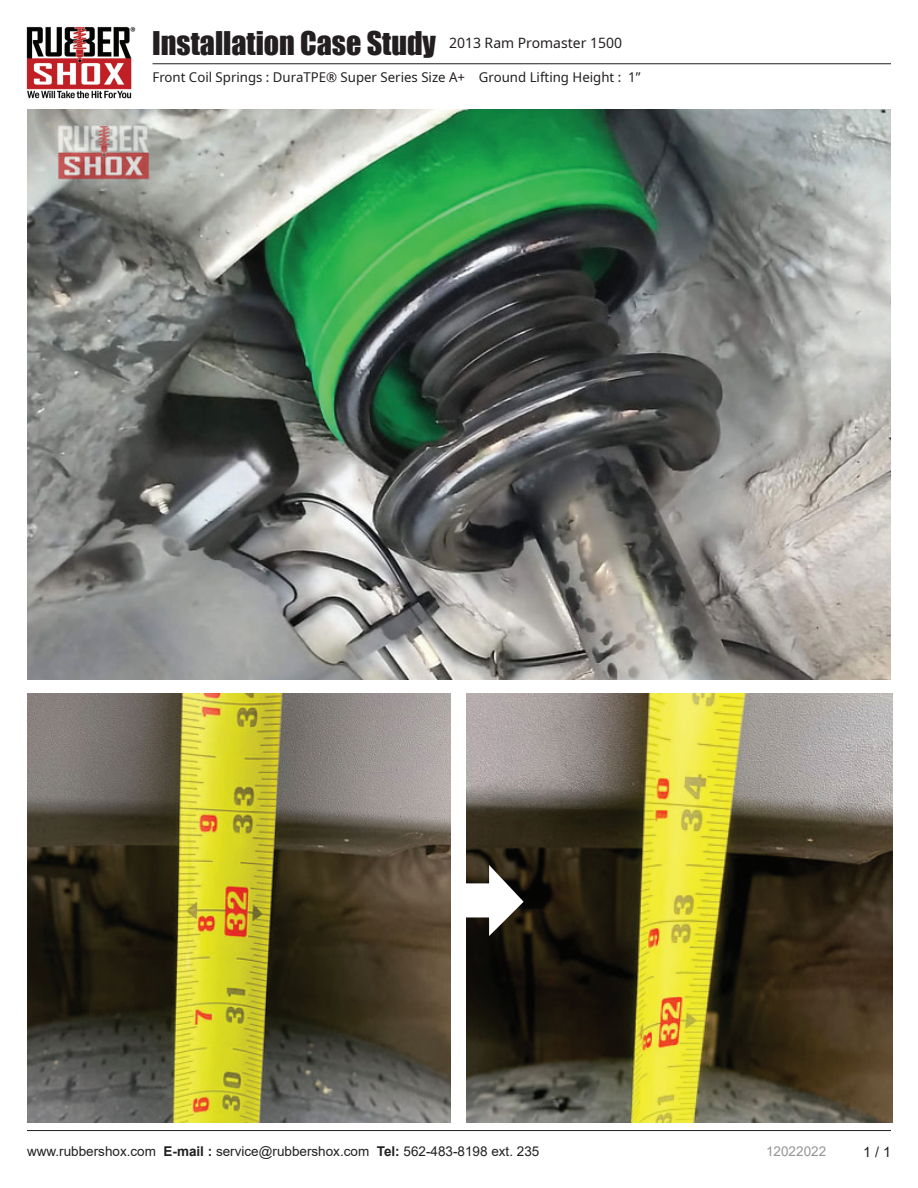
<style>
.page{position:relative;width:918px;height:1188px;background:#fff}
.page>*{position:absolute;margin:0;border:0;box-sizing:border-box;transform-origin:0 0}
.t1{font:30px "Impact";color:#231f20}
.t2{font:14.25px "Arial";color:#231f20}
.t3{font:13.5px "Arial";color:#231f20}
.t4{font:13.5px "Noto Sans";color:#231f20}
.t5{font:13.5px "Arial";color:#939598}
.s1{font-weight:700}
</style>
<div class="page">
<hr style="left:27px;top:1130px;width:864px;height:1px;background:#231f20">
<hr style="left:153px;top:64px;width:738px;height:1px;background:#231f20">
<img style="left:26px;top:26px;width:110px;height:73px">
<img style="left:27px;top:693px;width:424px;height:429px">
<img style="left:467px;top:693px;width:425px;height:429px">
<img style="left:27px;top:109px;width:864px;height:570px">
<svg style="left:466px;top:865px;width:58px;height:71px"></svg>
<h1 class="t1" style="left:152px;top:20px;width:471px">Installation Case Study <sup>2013</sup> <sup>Ram</sup> <sup>Promaster</sup> <sup>1500</sup></h1>
<p class="t4" style="left:153px;top:68px;width:489px">Front Coil Springs : DuraTPE® Super Series Size A+ Ground Lifting Height : 1”</p>
<p class="t3" style="left:27px;top:1142px;width:514px">www.rubbershox.com <span class="s1">E-mail :</span> service@rubbershox.com <span class="s1">Tel:</span> 562-483-8198 ext. 235</p>
<p class="t5" style="left:766px;top:1142px;width:62px">12022022</p>
<p class="t2" style="left:863px;top:1142px;width:29px">1 / 1</p>
</div>
